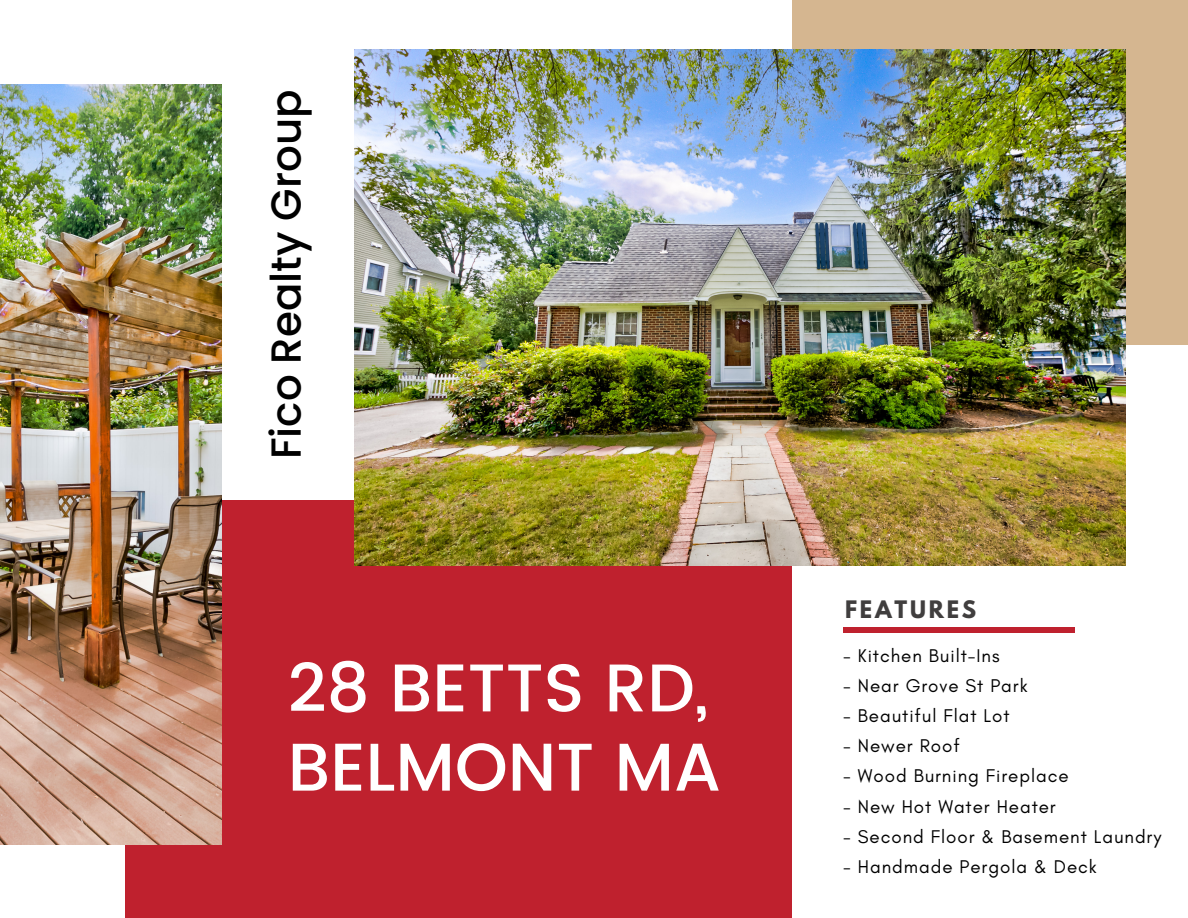
<style>
.page{position:relative;width:1188px;height:918px;background:#fff}
.page>*{position:absolute;margin:0;border:0;box-sizing:border-box;transform-origin:0 0}
.t1{font:500 67.35px "Poppins";color:#fff}
.t2{font:500 42px "Poppins";color:#000}
.t3{font:700 21.3px "League Spartan";letter-spacing:.13em;color:#403e3e}
.t4{font:18.75px "Glacial Indifference";letter-spacing:.05em;color:#000}
</style>
<div class="page">
<div style="left:792px;top:0;width:396px;height:345px;background:#d5b690"></div>
<div style="left:125px;top:501px;width:667px;height:417px;background:#bf212e"></div>
<img style="left:0;top:84px;width:221px;height:761px">
<img style="left:354px;top:50px;width:772px;height:515px">
<div style="left:844px;top:627px;width:231px;height:6px;background:#bf212e"></div>
<p class="t2" style="left:257px;top:459px;width:371px;rotate:-90deg">Fico Realty Group</p>
<p class="t1" style="left:288px;top:649px;width:422px">28 BETTS RD,</p>
<p class="t1" style="left:288px;top:728px;width:435px">BELMONT MA</p>
<p class="t3" style="left:845px;top:599px;width:133px">FEATURES</p>
<p class="t4" style="left:843px;top:644px;width:158px">- Kitchen Built-Ins</p>
<p class="t4" style="left:843px;top:674px;width:186px">- Near Grove St Park</p>
<p class="t4" style="left:843px;top:705px;width:168px">- Beautiful Flat Lot</p>
<p class="t4" style="left:843px;top:735px;width:118px">- Newer Roof</p>
<p class="t4" style="left:843px;top:765px;width:227px">- Wood Burning Fireplace</p>
<p class="t4" style="left:843px;top:795px;width:214px">- New Hot Water Heater</p>
<p class="t4" style="left:843px;top:825px;width:320px">- Second Floor &amp; Basement Laundry</p>
<p class="t4" style="left:843px;top:855px;width:255px">- Handmade Pergola &amp; Deck</p>
</div>
